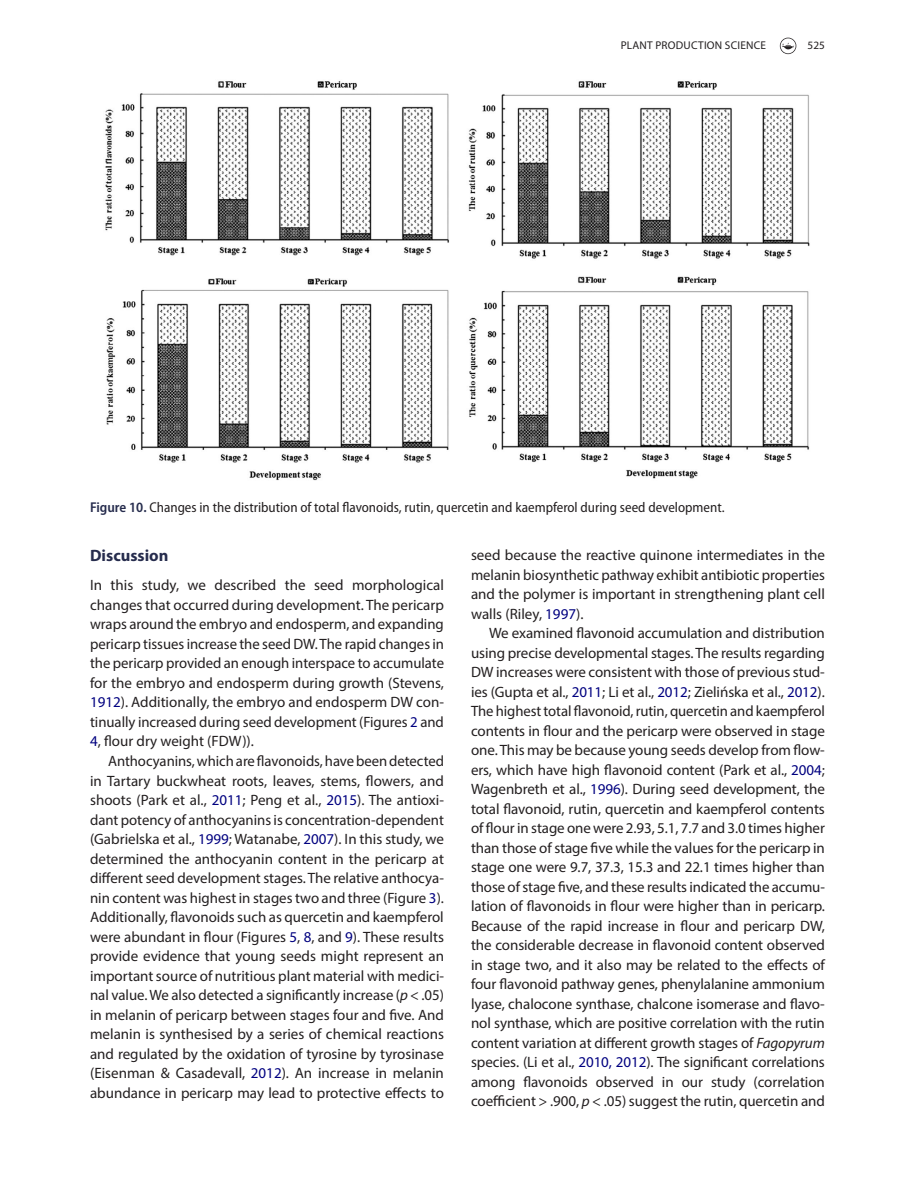
<style>
.page{position:relative;width:915px;height:1191px;background:#fff}
.page>*{position:absolute;margin:0;border:0;box-sizing:border-box;transform-origin:0 0}
.t1{font:700 16.5px "Myriad Pro";color:#262c4d}
.t2{font:15px/19.5px "Myriad Pro";color:#231f20;text-align:justify}
.t3{font:semi-condensed 14.25px "Myriad Pro";color:#231f20}
.t4{font:11.25px "Myriad Pro";letter-spacing:.02em;color:#231f20}
.s1{font-weight:600;color:#262c4d}
.s2{color:#000080}
.s3{font-style:italic}
</style>
<div class="page">
<svg style="left:779px;top:38px;width:17px;height:16px"></svg>
<img style="left:105px;top:81px;width:705px;height:400px">
<p class="t4" style="left:620px;top:39px;width:62px">Plant Producti</p>
<p class="t4" style="left:706px;top:39px;width:54px">on Science</p>
<p class="t4" style="left:807px;top:39px;width:19px">525</p>
<p class="t3" style="left:90px;top:499px;width:635px"><span class="s1">Figure 10.</span> Changes in the distribution of total flavonoids, rutin, quercetin and kaempferol during seed development.</p>
<p class="t1" style="left:90px;top:545px;width:80px">Discussion</p>
<p class="t2" style="left:90px;top:575px;width:355px">In this study, we described the seed morphological changes that occurred during development. The pericarp wraps around the embryo and endosperm, and expanding pericarp tissues increase the seed DW. The rapid changes in the pericarp provided an enough interspace to accumulate for the embryo and endosperm during growth (Stevens, <span class="s2">1912</span>). Additionally, the embryo and endosperm DW con&shy;tinually increased during seed development (Figures <span class="s2">2</span> and <span class="s2">4</span>, flour dry weight (FDW)).</p>
<p class="t2" style="left:90px;top:751px;width:355px;text-indent:18px">Anthocyanins, which are flavonoids, have been detected in Tartary buckwheat roots, leaves, stems, flowers, and shoots (Park et al., <span class="s2">2011</span>; Peng et al., <span class="s2">2015</span>). The antioxi&shy;dant potency of anthocyanins is concentration-dependent (Gabrielska et al., <span class="s2">1999</span>; Watanabe, <span class="s2">2007</span>). In this study, we determined the anthocyanin content in the pericarp at different seed development stages. The relative anthocya&shy;nin content was highest in stages two and three (Figure <span class="s2">3</span>).<br>Additionally, flavonoids such as quercetin and kaempferol were abundant in flour (Figures <span class="s2">5</span>, <span class="s2">8</span>, and <span class="s2">9</span>). These results provide evidence that young seeds might represent an important source of nutritious plant material with medici&shy;nal value. We also detected a significantly increase (<span class="s3">p</span> &lt; .05) in melanin of pericarp between stages four and five. And melanin is synthesised by a series of chemical reactions and regulated by the oxidation of tyrosine by tyrosinase (Eisenman &amp; Casadevall, <span class="s2">2012</span>). An increase in melanin abundance in pericarp may lead to protective effects to</p>
<p class="t2" style="left:471px;top:545px;width:355px">seed because the reactive quinone intermediates in the melanin biosynthetic pathway exhibit antibiotic properties and the polymer is important in strengthening plant cell walls (Riley, <span class="s2">1997</span>).</p>
<p class="t2" style="left:471px;top:623px;width:355px;text-indent:18px">We examined flavonoid accumulation and distribution using precise developmental stages. The results regarding DW increases were consistent with those of previous stud&shy;ies (Gupta et al., <span class="s2">2011</span>; Li et al., <span class="s2">2012</span>; Zielińska et al., <span class="s2">2012</span>).<br>The highest total flavonoid, rutin, quercetin and kaempferol contents in flour and the pericarp were observed in stage one. This may be because young seeds develop from flow&shy;ers, which have high flavonoid content (Park et al., <span class="s2">2004</span>; Wagenbreth et al., <span class="s2">1996</span>). During seed development, the total flavonoid, rutin, quercetin and kaempferol contents of flour in stage one were 2.93, 5.1, 7.7 and 3.0 times higher than those of stage five while the values for the pericarp in stage one were 9.7, 37.3, 15.3 and 22.1 times higher than those of stage five, and these results indicated the accumu&shy;lation of flavonoids in flour were higher than in pericarp.<br>Because of the rapid increase in flour and pericarp DW, the considerable decrease in flavonoid content observed in stage two, and it also may be related to the effects of four flavonoid pathway genes, phenylalanine ammonium lyase, chalocone synthase, chalcone isomerase and flavo&shy;nol synthase, which are positive correlation with the rutin content variation at different growth stages of <span class="s3">Fagopyrum </span>species. (Li et al., <span class="s2">2010, 2012</span>). The significant correlations among flavonoids observed in our study (correlation coefficient &gt; .900, <span class="s3">p</span> &lt; .05) suggest the rutin, quercetin and</p>
</div>
